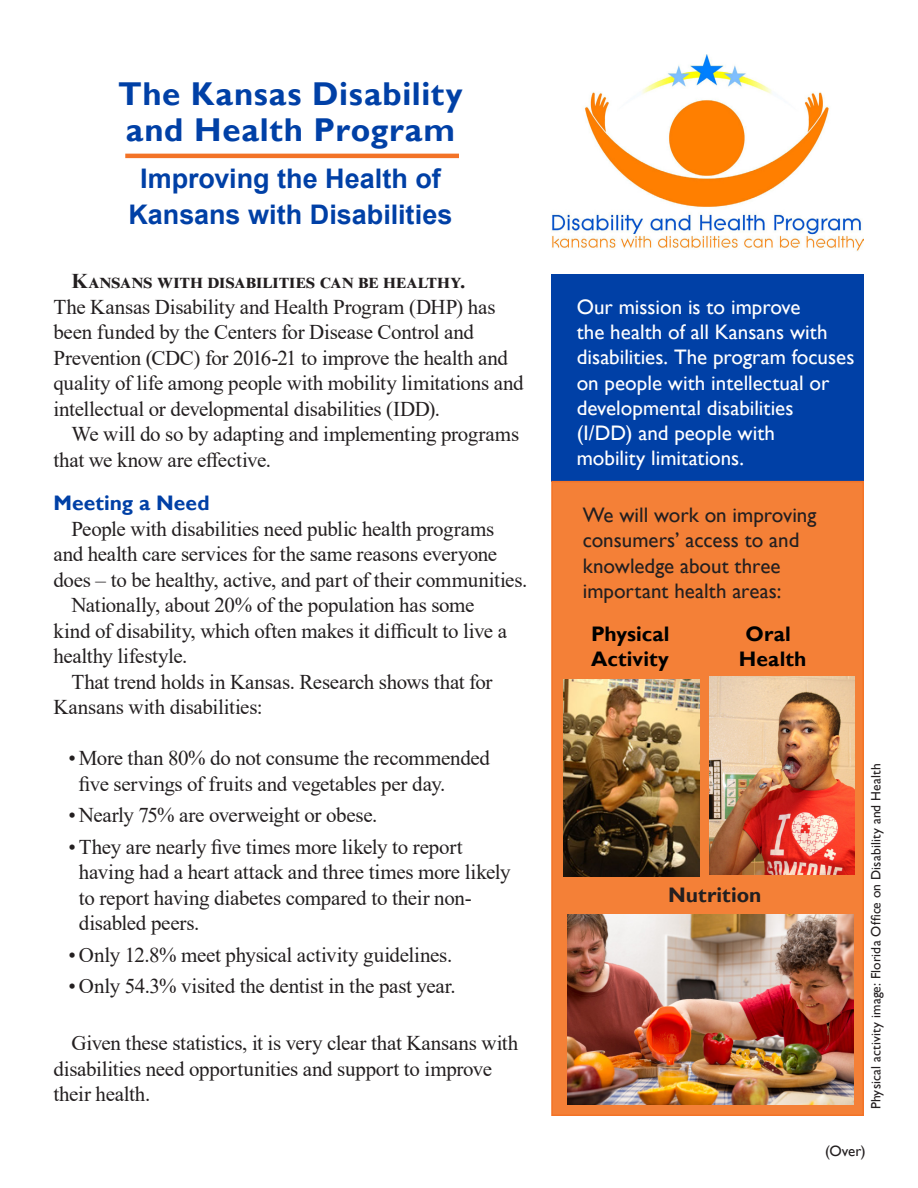
<style>
.page{position:relative;width:918px;height:1188px;background:#fff}
.page>*{position:absolute;margin:0;border:0;box-sizing:border-box;transform-origin:0 0}
.Subhead{font:700 33px/36px "Gill Sans";letter-spacing:.025em;color:#0040a6}
.Subhead-2{font:700 27px/36px "Arial";color:#0040a6;text-align:center}
.Body_Copy{font:21px/25.5px "Times New Roman";letter-spacing:-.015em;color:#231f20}
.Subhead-3{font:21px/25.2px "Gill Sans";color:#fff}
.Subhead-4{font:21px/25.2px "Gill Sans";color:#231f20}
.Subhead-5{font:700 21px "Gill Sans";letter-spacing:.005em;color:#000}
.Subhead-6{font:700 21px "Gill Sans";letter-spacing:.005em;color:#0040a6}
.Subhead-7{font:700 21px "Gill Sans";letter-spacing:.005em;color:#231f20}
.Body_Copy-2{font:15px "Gill Sans";color:#231f20}
.Photo_Graph_Cutline{font:13.5px "Gill Sans";letter-spacing:.015em;color:#231f20}
.s1{font-weight:700}
</style>
<div class="page">
<img style="left:551px;top:54px;width:313px;height:197px">
<div style="left:551px;top:274px;width:313px;height:208px;background:#0040a6"></div>
<div style="left:552px;top:482px;width:311px;height:633px;background:#f48037"></div>
<div style="left:551px;top:481px;width:313px;height:635px;border:2px solid #f37327"></div>
<img style="left:564px;top:679px;width:135px;height:198px">
<img style="left:568px;top:914px;width:286px;height:191px">
<img style="left:710px;top:677px;width:145px;height:198px">
<hr style="left:125px;top:154px;width:334px;height:4px;background:#f37327">
<p class="Subhead" style="left:118px;top:77px;width:346px">The Kansas Disability and Health Program</p>
<p class="Subhead-2" style="left:129px;top:160px;width:325px">Improving the Health of<br>Kansans with Disabilities</p>
<p class="Body_Copy" style="left:53px;top:268px;width:472px;text-indent:18px"><span class="s1">Kansans with disabilities can be healthy.<br></span>The Kansas Disability and Health Program (DHP) has been funded by the Centers for Disease Control and Prevention (CDC) for 2016-21 to improve the health and quality of life among people with mobility limitations and intellectual or developmental disabilities (IDD).</p>
<p class="Body_Copy" style="left:53px;top:421px;width:467px;text-indent:18px">We will do so by adapting and implementing programs that we know are effective.</p>
<p class="Subhead-6" style="left:53px;top:490px;width:158px">Meeting a Need</p>
<p class="Body_Copy" style="left:53px;top:515px;width:476px;text-indent:18px">People with disabilities need public health programs and health care services for the same reasons everyone does – to be healthy, active, and part of their communities.</p>
<p class="Body_Copy" style="left:53px;top:592px;width:455px;text-indent:18px">Nationally, about 20% of the population has some kind of disability, which often makes it difficult to live a healthy lifestyle.</p>
<p class="Body_Copy" style="left:53px;top:668px;width:441px;text-indent:18px">That trend holds in Kansas. Research shows that for<br>Kansans with disabilities:</p>
<p class="Body_Copy" style="left:79px;top:745px;width:413px;text-indent:-10px">• More than 80% do not consume the recommended five servings of fruits and vegetables per day.</p>
<p class="Body_Copy" style="left:68px;top:802px;width:310px">• Nearly 75% are overweight or obese.</p>
<p class="Body_Copy" style="left:79px;top:833px;width:433px;text-indent:-10px">• They are nearly five times more likely to report having had a heart attack and three times more likely to report having diabetes compared to their non&shy;disabled peers.</p>
<p class="Body_Copy" style="left:68px;top:941px;width:385px">• Only 12.8% meet physical activity guidelines.</p>
<p class="Body_Copy" style="left:68px;top:973px;width:389px">• Only 54.3% visited the dentist in the past year.</p>
<p class="Body_Copy" style="left:53px;top:1030px;width:466px;text-indent:18px">Given these statistics, it is very clear that Kansans with disabilities need opportunities and support to improve their health.</p>
<p class="Subhead-3" style="left:577px;top:295px;width:279px">Our mission is to improve<br>the health of all Kansans with disabilities. The program focuses on people with intellectual or developmental disabilities (I/DD) and people with<br>mobility limitations.</p>
<p class="Subhead-4" style="left:583px;top:503px;width:235px">We will work on improving consumers’ access to and knowledge about three important health areas:</p>
<p class="Subhead-5" style="left:591px;top:621px;width:80px">Physical</p>
<p class="Subhead-5" style="left:746px;top:621px;width:47px">Oral</p>
<p class="Subhead-5" style="left:591px;top:646px;width:79px">Activity</p>
<p class="Subhead-5" style="left:739px;top:646px;width:69px">Health</p>
<p class="Subhead-7" style="left:668px;top:882px;width:95px">Nutrition</p>
<p class="Photo_Graph_Cutline" style="left:868px;top:1109px;width:347px;rotate:-90deg">Physical activity image: Florida Office on Disability and Health</p>
<p class="Body_Copy-2" style="left:825px;top:1142px;width:42px">(Over)</p>
</div>
